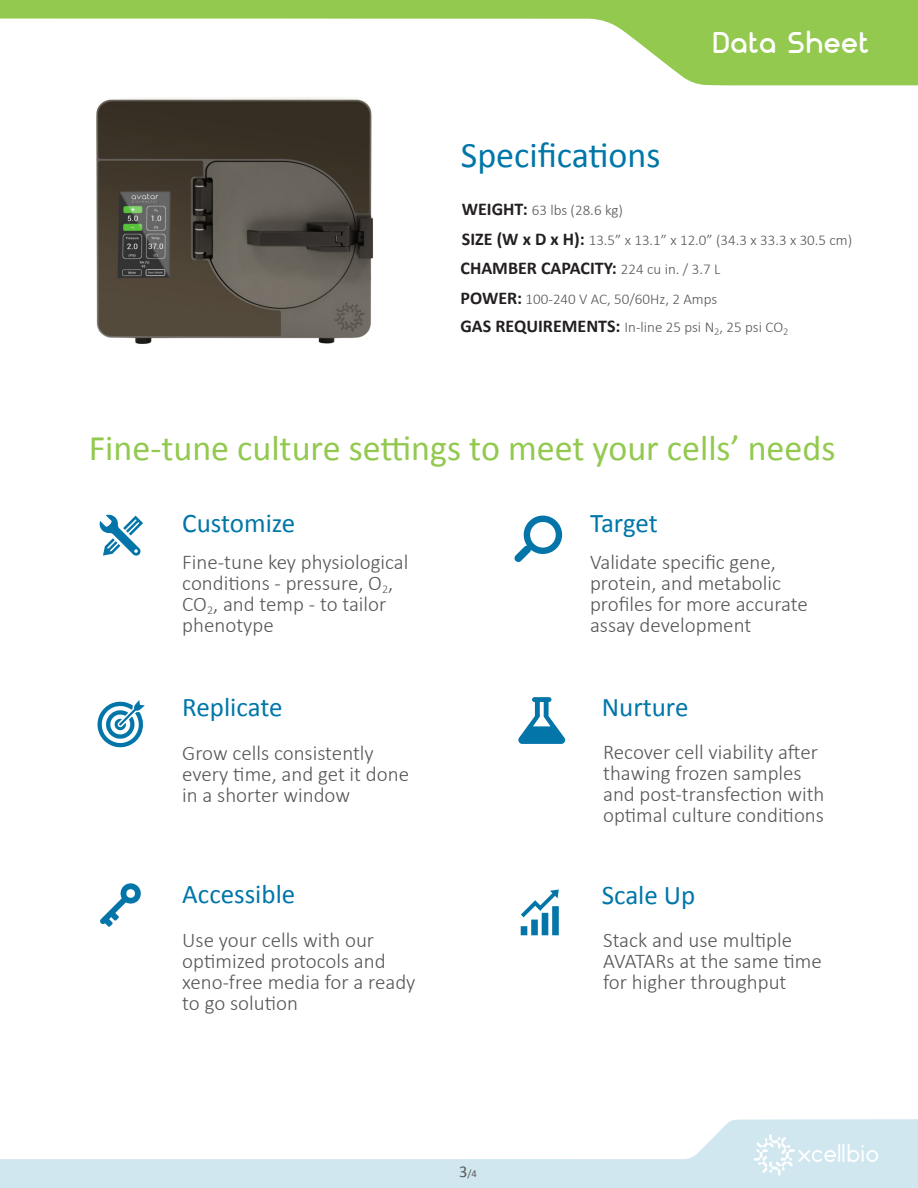
<style>
.page{position:relative;width:918px;height:1188px;background:#fff}
.page>*{position:absolute;margin:0;border:0;box-sizing:border-box;transform-origin:0 0}
.Figure_Caption{font:36px "Calibri";color:#92c94e}
.Figure_Caption-2{font:36px "Calibri";color:#0076a9}
.Doc_Title{font:700 30px "Nokio";letter-spacing:-.02em;color:#fff}
.Figure_Caption-3{font:27px "Calibri";color:#0076a9}
.Figure_Caption-4{font:300 21px/21px "Calibri";color:#575656}
.Figure_Caption-5{font:700 18px "Calibri";color:#231f20}
.Figure_Caption-6{font:16.5px "Calibri";color:#575656}
.Figure_Caption-7{font:300 15px "Calibri";color:#575656}
.Figure_Caption-8{font:10.5px "Calibri";color:#575656}
.s1{font-weight:700;font-size:18px;color:#231f20}
.s2{font-weight:300;font-size:15px;color:#575656}
</style>
<div class="page">
<div style="left:0;top:0;width:918px;height:13px;background:#92c94e"></div>
<svg style="left:0;top:13px;width:918px;height:73px"></svg>
<img style="left:96px;top:97px;width:278px;height:247px">
<svg style="left:518px;top:697px;width:47px;height:47px"></svg>
<svg style="left:97px;top:700px;width:48px;height:47px"></svg>
<svg style="left:515px;top:516px;width:47px;height:46px"></svg>
<svg style="left:99px;top:514px;width:44px;height:42px"></svg>
<svg style="left:100px;top:883px;width:41px;height:44px"></svg>
<svg style="left:521px;top:889px;width:38px;height:46px"></svg>
<div style="left:0;top:1164px;width:918px;height:24px;background:#d1e7f0"></div>
<svg style="left:0;top:1119px;width:918px;height:57px"></svg>
<p class="Figure_Caption-2" style="left:461px;top:132px;width:201px">Specifications</p>
<p class="Figure_Caption-7" style="left:462px;top:201px;width:163px"><span class="s1">WEIGHT:</span> 63 lbs (28.6 kg)</p>
<p class="Doc_Title" style="left:712px;top:22px;width:159px">Data Sheet</p>
<p class="Figure_Caption-7" style="left:462px;top:231px;width:392px"><span class="s1">SIZE (W x D x H):</span> 13.5” x 13.1” x 12.0” (34.3 x 33.3 x 30.5 cm)</p>
<p class="Figure_Caption-5" style="left:460px;top:256px;width:261px">CHAMBER CAPACITY: <span class="s2">224 cu in. / 3.7 L</span></p>
<p class="Figure_Caption-7" style="left:460px;top:289px;width:258px"><span class="s1">POWER:</span> 100-240 V AC, 50/60Hz, 2 Amps</p>
<p class="Figure_Caption-7" style="left:460px;top:317px;width:329px"><span class="s1">GAS REQUIREMENTS:</span> In-line 25 psi N<sub>2</sub>, 25 psi CO<sub>2</sub></p>
<p class="Figure_Caption" style="left:89px;top:425px;width:748px">Fine-tune culture settings to meet your cells’ needs</p>
<p class="Figure_Caption-3" style="left:182px;top:506px;width:115px">Customize</p>
<p class="Figure_Caption-3" style="left:590px;top:506px;width:69px">Target</p>
<p class="Figure_Caption-4" style="left:182px;top:550px;width:228px">Fine-tune key physiological conditions - pressure, O<sub>2</sub>,<br>CO<sub>2</sub>, and temp - to tailor phenotype</p>
<p class="Figure_Caption-4" style="left:590px;top:550px;width:219px">Validate specific gene, protein, and metabolic profiles for more accurate assay development</p>
<p class="Figure_Caption-3" style="left:182px;top:690px;width:102px">Replicate</p>
<p class="Figure_Caption-3" style="left:602px;top:690px;width:88px">Nurture</p>
<p class="Figure_Caption-4" style="left:182px;top:741px;width:228px">Grow cells consistently every time, and get it done in a shorter window</p>
<p class="Figure_Caption-4" style="left:603px;top:741px;width:223px">Recover cell viability after thawing frozen samples and post-transfection with optimal culture conditions</p>
<p class="Figure_Caption-3" style="left:182px;top:877px;width:115px">Accessible</p>
<p class="Figure_Caption-3" style="left:602px;top:878px;width:95px">Scale Up</p>
<p class="Figure_Caption-4" style="left:182px;top:929px;width:235px">Use your cells with our optimized protocols and xeno-free media for a ready to go solution</p>
<p class="Figure_Caption-4" style="left:603px;top:929px;width:220px">Stack and use multiple<br>AVATARs at the same time for higher throughput</p>
<p class="Figure_Caption-6" style="left:459px;top:1158px;width:10px">3</p>
<p class="Figure_Caption-6" style="left:459px;top:1161px;width:10px">3</p>
<p class="Figure_Caption-8" style="left:467px;top:1164px;width:11px">/4</p>
<p class="Figure_Caption-8" style="left:467px;top:1167px;width:11px">/4</p>
</div>
